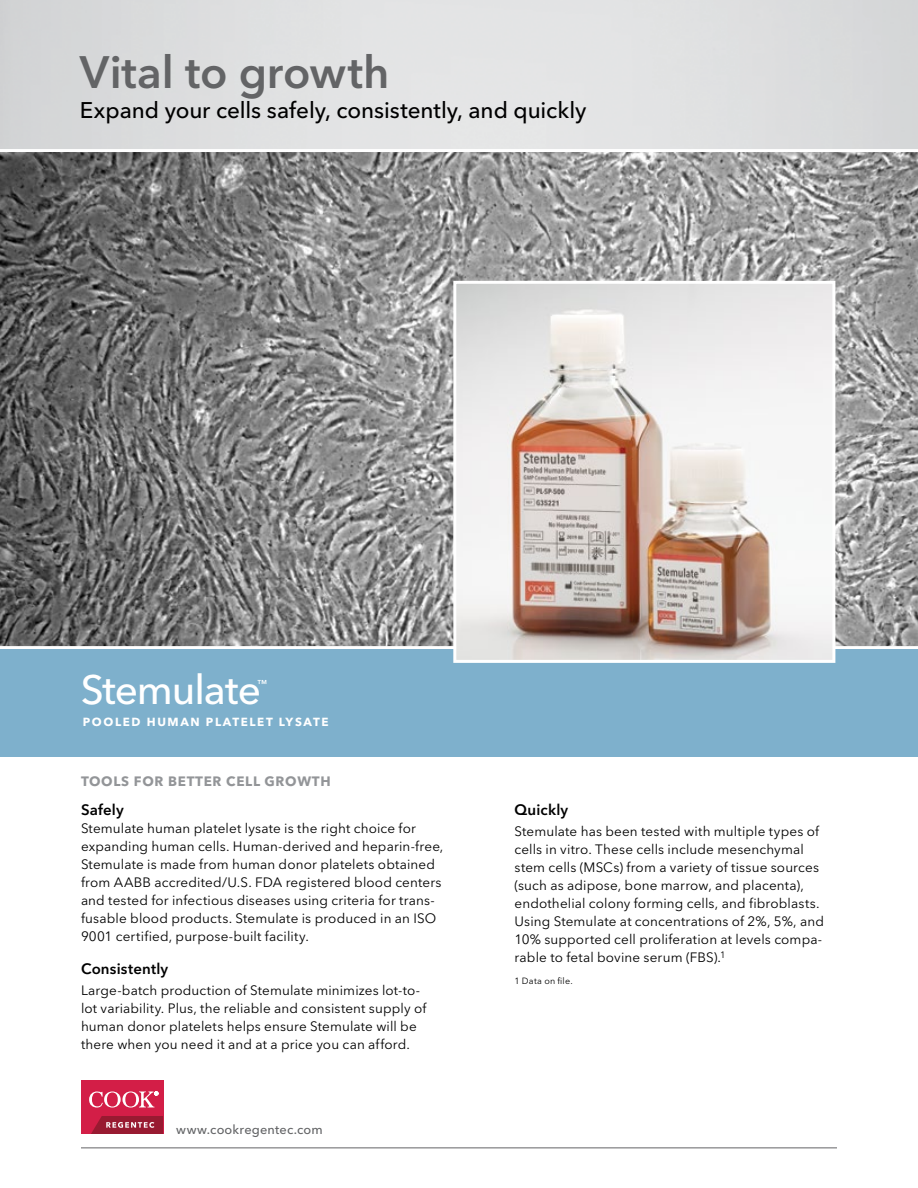
<style>
.page{position:relative;width:918px;height:1188px;background:#fff}
.page>*{position:absolute;margin:0;border:0;box-sizing:border-box;transform-origin:0 0}
.t1{font:600 45px "Avenir Next LT Pro";color:#636466}
.t2{font:500 40.65px "Avenir Next LT Pro";letter-spacing:-.025em;color:#fff}
.t3{font:500 22.5px "Avenir Next LT Pro";letter-spacing:-.005em;color:#000}
.t4{font:600 15px "Avenir Next LT Pro";letter-spacing:.015em;color:#000}
.t5{font:13.5px/18px "Avenir Next LT Pro";letter-spacing:.01em;color:#000}
.t6{font:700 13.5px "Avenir Next LT Pro";letter-spacing:.05em;color:#939598}
.t7{font:500 12.75px "Avenir Next LT Pro";letter-spacing:.015em;color:#636466}
.t8{font:700 11.7px "Avenir Next LT Pro";letter-spacing:.14em;color:#fff}
.t9{font:500 9.9px "Avenir Next LT Pro";color:#fff}
.t10{font:9px "Avenir Next LT Pro";letter-spacing:.025em;color:#000}
</style>
<div class="page">
<hr style="left:81px;top:1148px;width:756px;height:1px;background:#636466">
<div style="left:81px;top:1080px;width:82px;height:54px;background:#d31e47"></div>
<svg style="left:91px;top:1116px;width:72px;height:18px"></svg>
<svg style="left:89px;top:1091px;width:69px;height:17px"></svg>
<svg style="left:0;top:152px;width:918px;height:494px;background:#868686"></svg>
<div style="left:0;top:649px;width:918px;height:108px;background:#7eb0cc"></div>
<img style="left:457px;top:285px;width:374px;height:374px">
<div style="left:453px;top:281px;width:382px;height:382px;border:3px solid #fff"></div>
<h1 class="t1" style="left:80px;top:45px;width:311px">Vital to growth</h1>
<h3 class="t3" style="left:80px;top:97px;width:508px">Expand your cells safely, consistently, and quickly</h3>
<h2 class="t2" style="left:81px;top:666px;width:182px">Stemulate</h2>
<p class="t9" style="left:257px;top:678px;width:11px">™</p>
<p class="t8" style="left:83px;top:715px;width:247px">POOLED HUMAN PLATELET LYSATE</p>
<p class="t6" style="left:81px;top:773px;width:251px">TOOLS FOR BETTER CELL GROWTH</p>
<p class="t4" style="left:81px;top:800px;width:44px">Safely</p>
<p class="t5" style="left:81px;top:819px;width:364px">Stemulate human platelet lysate is the right choice for expanding human cells. Human-derived and heparin-free, Stemulate is made from human donor platelets obtained from AABB accredited/U.S. FDA registered blood centers and tested for infectious diseases using criteria for trans&shy;fusable blood products. Stemulate is produced in an ISO 9001 certified, purpose-built facility.</p>
<p class="t4" style="left:81px;top:959px;width:89px">Consistently</p>
<p class="t5" style="left:81px;top:981px;width:347px">Large-batch production of Stemulate minimizes lot-to&shy;lot variability. Plus, the reliable and consistent supply of human donor platelets helps ensure Stemulate will be there when you need it and at a price you can afford.</p>
<p class="t7" style="left:176px;top:1122px;width:148px">www.cookregentec.com</p>
<p class="t4" style="left:514px;top:800px;width:55px">Quickly</p>
<p class="t5" style="left:514px;top:822px;width:311px">Stemulate has been tested with multiple types of cells in vitro. These cells include mesenchymal stem cells (MSCs) from a variety of tissue sources (such as adipose, bone marrow, and placenta), endothelial colony forming cells, and fibroblasts.<br>Using Stemulate at concentrations of 2%, 5%, and 10% supported cell proliferation at levels compa&shy;rable to fetal bovine serum (FBS).<sup>1</sup></p>
<p class="t10" style="left:514px;top:976px;width:60px">1 Data on file.</p>
</div>
